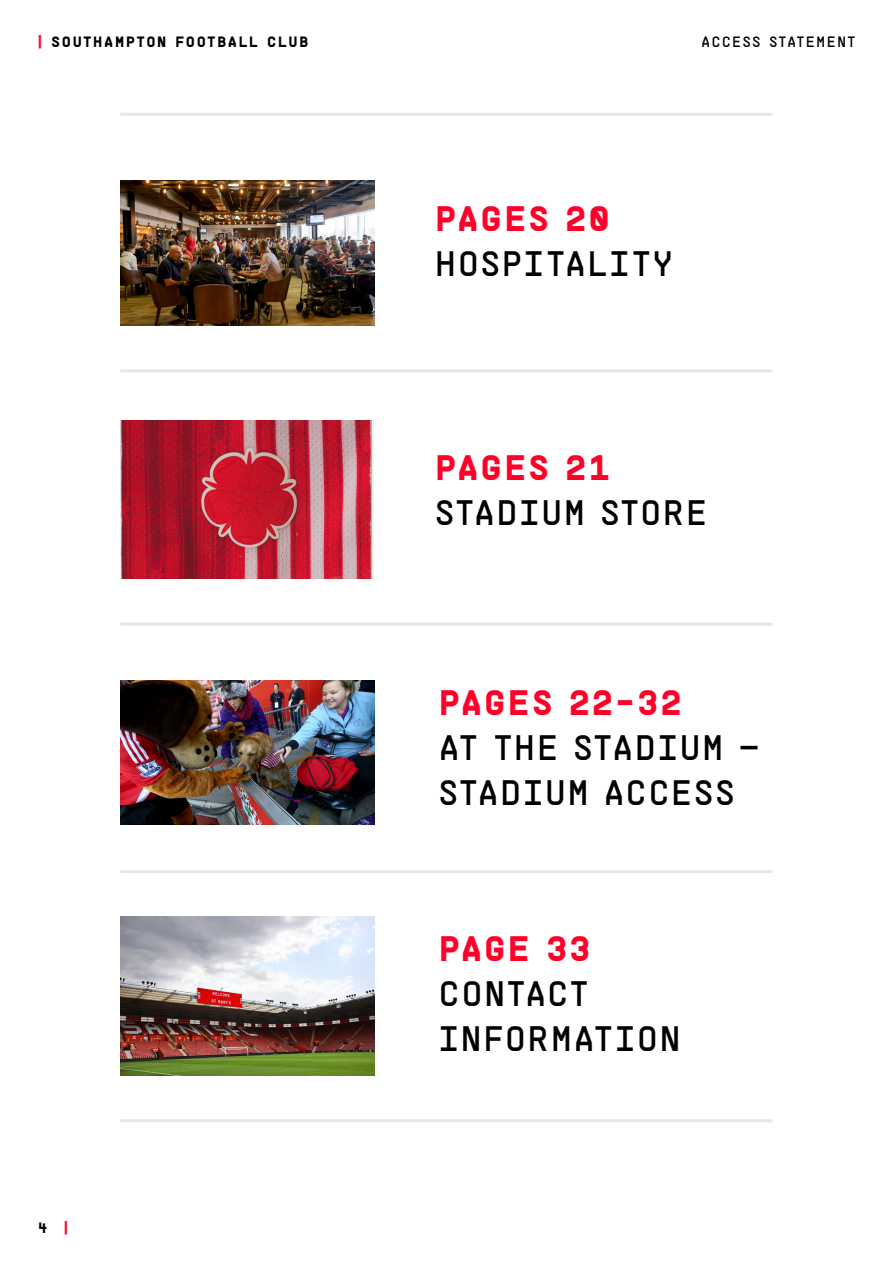
<style>
.page{position:relative;width:893px;height:1263px;background:#fff}
.page>*{position:absolute;margin:0;border:0;box-sizing:border-box;transform-origin:0 0}
.t1{font:35.4px/45px "Saints";letter-spacing:-.02em;color:#000}
.t2{font:700 35.4px "Saints";letter-spacing:-.025em;color:#ff0028}
.t3{font:700 15px "Saints";letter-spacing:.025em;color:#000}
.t4{font:15px "Saints";letter-spacing:.03em;color:#000}
.s1{color:#ff0028}
</style>
<div class="page">
<hr style="left:120px;top:623px;width:653px;height:3px;background:#e6e6e6">
<hr style="left:120px;top:369px;width:653px;height:3px;background:#e6e6e6">
<hr style="left:120px;top:870px;width:653px;height:3px;background:#e6e6e6">
<hr style="left:120px;top:1119px;width:653px;height:3px;background:#e6e6e6">
<hr style="left:120px;top:113px;width:653px;height:3px;background:#e6e6e6">
<img style="left:120px;top:917px;width:254px;height:158px">
<img style="left:120px;top:180px;width:254px;height:146px">
<img style="left:120px;top:680px;width:254px;height:144px">
<img style="left:120px;top:420px;width:254px;height:158px">
<p class="t3" style="left:37px;top:30px;width:273px"><span class="s1">|</span> SOUTHAMPTON FOOTBALL CLUB</p>
<p class="t4" style="left:701px;top:31px;width:157px">ACCESS STATEMENT</p>
<p class="t2" style="left:434px;top:192px;width:179px">PAGES 20</p>
<p class="t1" style="left:434px;top:240px;width:241px">HOSPITALITY</p>
<p class="t2" style="left:434px;top:441px;width:179px">PAGES 21</p>
<p class="t1" style="left:434px;top:489px;width:276px">STADIUM STORE</p>
<p class="t2" style="left:437px;top:676px;width:247px">PAGES 22-32</p>
<p class="t1" style="left:437px;top:725px;width:325px">AT THE STADIUM –<br>STADIUM ACCESS</p>
<p class="t3" style="left:38px;top:1217px;width:32px">4 <span class="s1">|</span></p>
<p class="t2" style="left:437px;top:922px;width:156px">PAGE 33</p>
<p class="t1" style="left:437px;top:971px;width:246px">CONTACT<br>INFORMATION</p>
</div>
